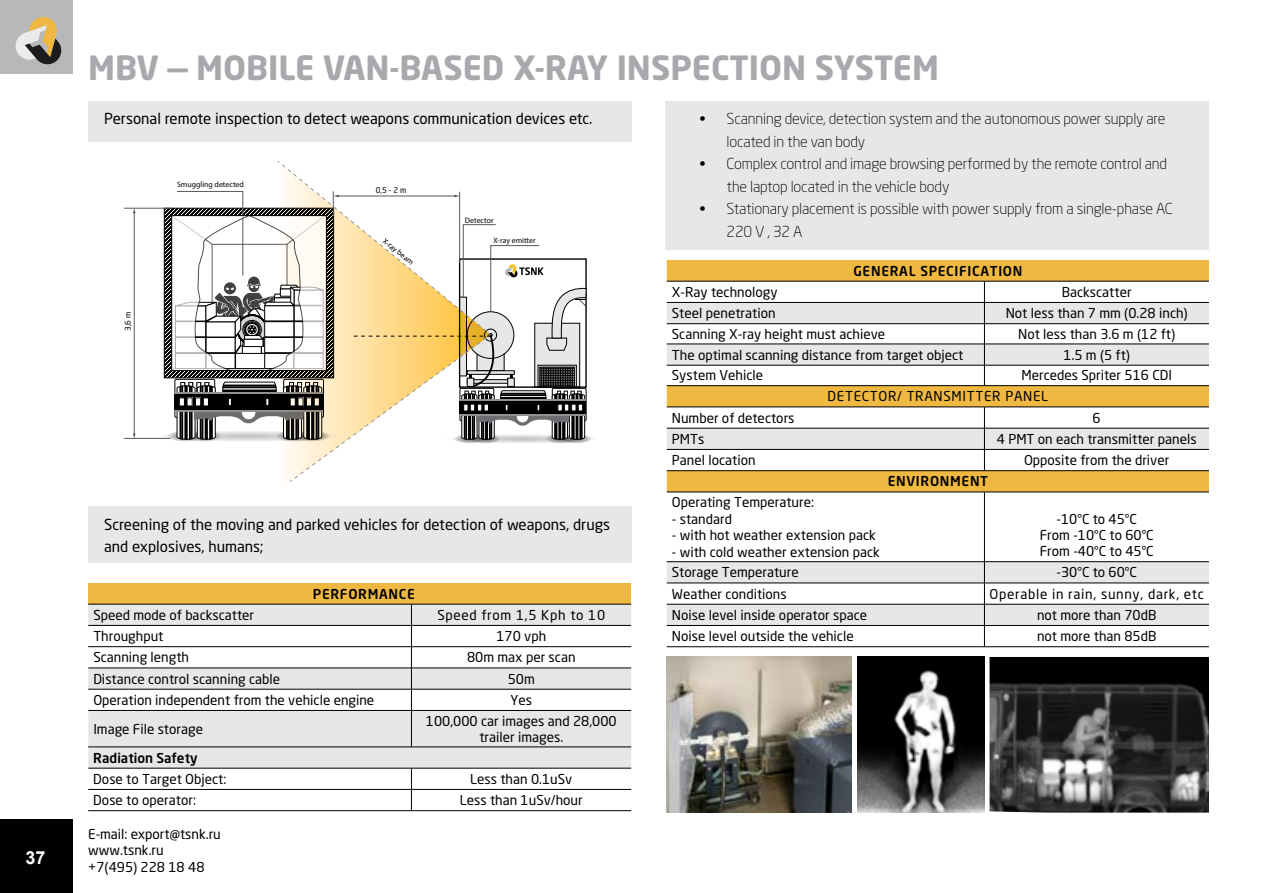
<style>
.page{position:relative;width:1263px;height:893px;background:#fff}
.page>*{position:absolute;margin:0;border:0;box-sizing:border-box;transform-origin:0 0}
.t1{font:700 33px "Neo Sans Pro";color:#a7a9ac}
.t2{font:700 18px "Arial";color:#fff}
.t3{font:300 15px/22.5px "Neo Sans Pro";letter-spacing:-.01em;color:#000}
.t4{font:15px/22.5px "Neo Sans Pro";color:#000}
.t5{font:13.5px/16.2px "Neo Sans Pro";color:#000;text-align:center}
.t6{font:13.5px/20.9px "Neo Sans Pro";letter-spacing:.05em;color:#000}
.t7{font:500 13.5px "Neo Sans Pro";letter-spacing:.05em;color:#000}
.t8{font:500 13.5px "Neo Sans Pro";color:#000}
.t9{font:7.8px "Myriad Pro";color:#000}
.t10{font:7.8px "Neo Sans Pro";color:#000}
</style>
<div class="page">
<div style="left:0;top:0;width:72px;height:73px;background:#b6b8ba"></div>
<div style="left:0;top:820px;width:72px;height:73px;background:#000101"></div>
<svg style="left:15px;top:17px;width:47px;height:48px"></svg>
<svg style="left:667px;top:260px;width:542px;height:42px;fill:#eeb841"></svg>
<svg style="left:667px;top:303px;width:542px;height:322px"></svg>
<hr style="left:667px;top:281px;width:317px;height:1px;background:#000">
<hr style="left:984px;top:281px;width:225px;height:1px;background:#000">
<hr style="left:667px;top:302px;width:317px;height:1px;background:#000">
<hr style="left:984px;top:302px;width:225px;height:1px;background:#000">
<hr style="left:667px;top:323px;width:317px;height:1px;background:#000">
<hr style="left:984px;top:323px;width:225px;height:1px;background:#000">
<hr style="left:667px;top:344px;width:317px;height:1px;background:#000">
<hr style="left:984px;top:344px;width:225px;height:1px;background:#000">
<hr style="left:667px;top:365px;width:317px;height:1px;background:#000">
<hr style="left:984px;top:365px;width:225px;height:1px;background:#000">
<svg style="left:984px;top:281px;width:1px;height:104px"></svg>
<hr style="left:667px;top:428px;width:317px;height:1px;background:#000">
<hr style="left:984px;top:428px;width:225px;height:1px;background:#000">
<hr style="left:667px;top:449px;width:317px;height:1px;background:#000">
<hr style="left:984px;top:449px;width:225px;height:1px;background:#000">
<svg style="left:984px;top:408px;width:1px;height:62px"></svg>
<hr style="left:667px;top:470px;width:317px;height:1px;background:#000">
<hr style="left:984px;top:470px;width:225px;height:1px;background:#000">
<hr style="left:667px;top:492px;width:317px;height:1px;background:#000">
<hr style="left:984px;top:492px;width:225px;height:1px;background:#000">
<hr style="left:984px;top:492px;width:1px;height:69px;background:#000">
<hr style="left:667px;top:561px;width:317px;height:1px;background:#000">
<hr style="left:984px;top:561px;width:225px;height:1px;background:#000">
<hr style="left:667px;top:583px;width:317px;height:1px;background:#000">
<hr style="left:984px;top:583px;width:225px;height:1px;background:#000">
<hr style="left:667px;top:604px;width:317px;height:1px;background:#000">
<hr style="left:984px;top:604px;width:225px;height:1px;background:#000">
<hr style="left:667px;top:625px;width:317px;height:1px;background:#000">
<hr style="left:984px;top:625px;width:225px;height:1px;background:#000">
<svg style="left:984px;top:562px;width:1px;height:84px"></svg>
<hr style="left:667px;top:646px;width:317px;height:1px;background:#000">
<hr style="left:984px;top:646px;width:225px;height:1px;background:#000">
<hr style="left:667px;top:385px;width:317px;height:1px;background:#000">
<hr style="left:984px;top:385px;width:225px;height:1px;background:#000">
<hr style="left:667px;top:407px;width:317px;height:1px;background:#000">
<hr style="left:984px;top:407px;width:225px;height:1px;background:#000">
<hr style="left:124px;top:208px;width:47px;height:1px;background:#58595b">
<hr style="left:124px;top:438px;width:47px;height:1px;background:#58595b">
<hr style="left:134px;top:212px;width:1px;height:222px;background:#58595b">
<svg style="left:133px;top:208px;width:3px;height:5px"></svg>
<svg style="left:133px;top:433px;width:3px;height:5px"></svg>
<svg style="left:157px;top:161px;width:435px;height:324px"></svg>
<div style="left:88px;top:101px;width:543px;height:40px;background:#e6e7e8"></div>
<div style="left:88px;top:506px;width:543px;height:57px;background:#e6e7e8"></div>
<div style="left:666px;top:101px;width:543px;height:149px;background:#e6e7e8"></div>
<div style="left:88px;top:583px;width:543px;height:21px;background:#eeb841"></div>
<svg style="left:88px;top:604px;width:543px;height:206px"></svg>
<hr style="left:88px;top:810px;width:323px;height:1px;background:#000">
<hr style="left:411px;top:810px;width:220px;height:1px;background:#000">
<hr style="left:88px;top:747px;width:323px;height:1px;background:#000">
<hr style="left:411px;top:747px;width:220px;height:1px;background:#000">
<hr style="left:88px;top:768px;width:323px;height:1px;background:#000">
<hr style="left:411px;top:768px;width:220px;height:1px;background:#000">
<img style="left:989px;top:657px;width:220px;height:156px">
<img style="left:858px;top:657px;width:126px;height:156px">
<img style="left:667px;top:657px;width:184px;height:156px">
<h2 class="t2" style="left:26px;top:846px;width:22px">37</h2>
<h1 class="t1" style="left:88px;top:46px;width:852px">MBV — MOBILE VAN-BASED X-RAY INSPECTION SYSTEM</h1>
<p class="t4" style="left:104px;top:107px;width:490px">Personal remote inspection to detect weapons communication devices etc.</p>
<p class="t9" style="left:177px;top:180px;width:68px">Smuggling detected</p>
<p class="t10" style="left:123px;top:331px;width:21px;rotate:-90deg">3,6 m</p>
<p class="t10" style="left:376px;top:185px;width:32px">0,5 - 2 m</p>
<p class="t9" style="left:387px;top:236px;width:38px;rotate:38deg">X-ray beam</p>
<p class="t9" style="left:465px;top:215px;width:30px">Detector</p>
<p class="t9" style="left:493px;top:235px;width:44px">X-ray emitter</p>
<p class="t4" style="left:104px;top:513px;width:507px">Screening of the moving and parked vehicles for detection of weapons, drugs and explosives, humans;</p>
<p class="t7" style="left:313px;top:585px;width:103px">PERFORMANCE</p>
<p class="t5" style="left:93px;top:606px;width:162px">Speed mode of backscatter</p>
<p class="t6" style="left:437px;top:604px;width:169px">Speed from 1,5 Kph to 10</p>
<p class="t5" style="left:93px;top:628px;width:72px">Throughput</p>
<p class="t5" style="left:496px;top:628px;width:51px">170 vph</p>
<p class="t5" style="left:93px;top:649px;width:97px">Scanning length</p>
<p class="t5" style="left:467px;top:649px;width:110px">80m max per scan</p>
<p class="t5" style="left:93px;top:670px;width:188px">Distance control scanning cable</p>
<p class="t5" style="left:508px;top:670px;width:29px">50m</p>
<p class="t5" style="left:93px;top:692px;width:282px">Operation independent from the vehicle engine</p>
<p class="t5" style="left:511px;top:692px;width:23px">Yes</p>
<p class="t5" style="left:93px;top:720px;width:111px">Image File storage</p>
<p class="t5" style="left:426px;top:712px;width:192px">100,000 car images and 28,000 trailer images.</p>
<p class="t8" style="left:93px;top:749px;width:106px">Radiation Safety</p>
<p class="t5" style="left:93px;top:771px;width:135px">Dose to Target Object:</p>
<p class="t5" style="left:470px;top:771px;width:104px">Less than 0.1uSv</p>
<p class="t5" style="left:93px;top:792px;width:104px">Dose to operator:</p>
<p class="t5" style="left:460px;top:792px;width:124px">Less than 1uSv/hour</p>
<p class="t5" style="left:88px;top:826px;width:134px;text-align:left">E-mail: export@tsnk.ru www.tsnk.ru<br>+7(495) 228 18 48</p>
<p class="t3" style="left:726px;top:107px;width:440px;text-indent:-27px">• Scanning device, detection system and the autonomous power supply are located in the van body</p>
<p class="t3" style="left:726px;top:152px;width:442px;text-indent:-27px">• Complex control and image browsing performed by the remote control and the laptop located in the vehicle body</p>
<p class="t3" style="left:726px;top:197px;width:448px;text-indent:-27px">• Stationary placement is possible with power supply from a single-phase AC<br>220 V , 32 A</p>
<p class="t7" style="left:853px;top:262px;width:171px">GENERAL SPECIFICATION</p>
<p class="t5" style="left:672px;top:284px;width:107px">X-Ray technology</p>
<p class="t5" style="left:1062px;top:284px;width:71px">Backscatter</p>
<p class="t5" style="left:672px;top:305px;width:105px">Steel penetration</p>
<p class="t5" style="left:1006px;top:305px;width:184px">Not less than 7 mm (0.28 inch)</p>
<p class="t5" style="left:672px;top:326px;width:215px">Scanning X-ray height must achieve</p>
<p class="t5" style="left:1018px;top:326px;width:159px">Not less than 3.6 m (12 ft)</p>
<p class="t5" style="left:672px;top:346px;width:293px">The optimal scanning distance from target object</p>
<p class="t5" style="left:1063px;top:346px;width:68px">1.5 m (5 ft)</p>
<p class="t5" style="left:672px;top:367px;width:93px">System Vehicle</p>
<p class="t6" style="left:828px;top:365px;width:346px;text-indent:194px">Mercedes Spriter 516 CDI<br>DETECTOR/ TRANSMITTER PANEL</p>
<p class="t5" style="left:672px;top:409px;width:124px">Number of detectors</p>
<p class="t5" style="left:1093px;top:409px;width:10px">6</p>
<p class="t5" style="left:672px;top:431px;width:34px">PMTs</p>
<p class="t5" style="left:997px;top:431px;width:201px">4 PMT on each transmitter panels</p>
<p class="t5" style="left:672px;top:452px;width:85px">Panel location</p>
<p class="t5" style="left:1024px;top:452px;width:147px">Opposite from the driver</p>
<p class="t7" style="left:888px;top:473px;width:102px">ENVIRONMENT</p>
<p class="t5" style="left:672px;top:494px;width:144px">Operating Temperature:</p>
<p class="t5" style="left:672px;top:510px;width:62px">- standard</p>
<p class="t5" style="left:672px;top:527px;width:205px">- with hot weather extension pack</p>
<p class="t5" style="left:672px;top:543px;width:209px">- with cold weather extension pack</p>
<p class="t5" style="left:1040px;top:511px;width:115px">-10°C to 45°C<br>From -10°C to 60°C<br>From -40°C to 45°C</p>
<p class="t5" style="left:672px;top:564px;width:128px">Storage Temperature</p>
<p class="t5" style="left:1056px;top:564px;width:82px">-30°C to 60°C</p>
<p class="t5" style="left:672px;top:585px;width:116px">Weather conditions</p>
<p class="t6" style="left:989px;top:583px;width:216px">Operable in rain, sunny, dark, etc</p>
<p class="t5" style="left:672px;top:607px;width:197px">Noise level inside operator space</p>
<p class="t5" style="left:1037px;top:607px;width:121px">not more than 70dB</p>
<p class="t5" style="left:672px;top:628px;width:183px">Noise level outside the vehicle</p>
<p class="t5" style="left:1037px;top:628px;width:121px">not more than 85dB</p>
</div>
